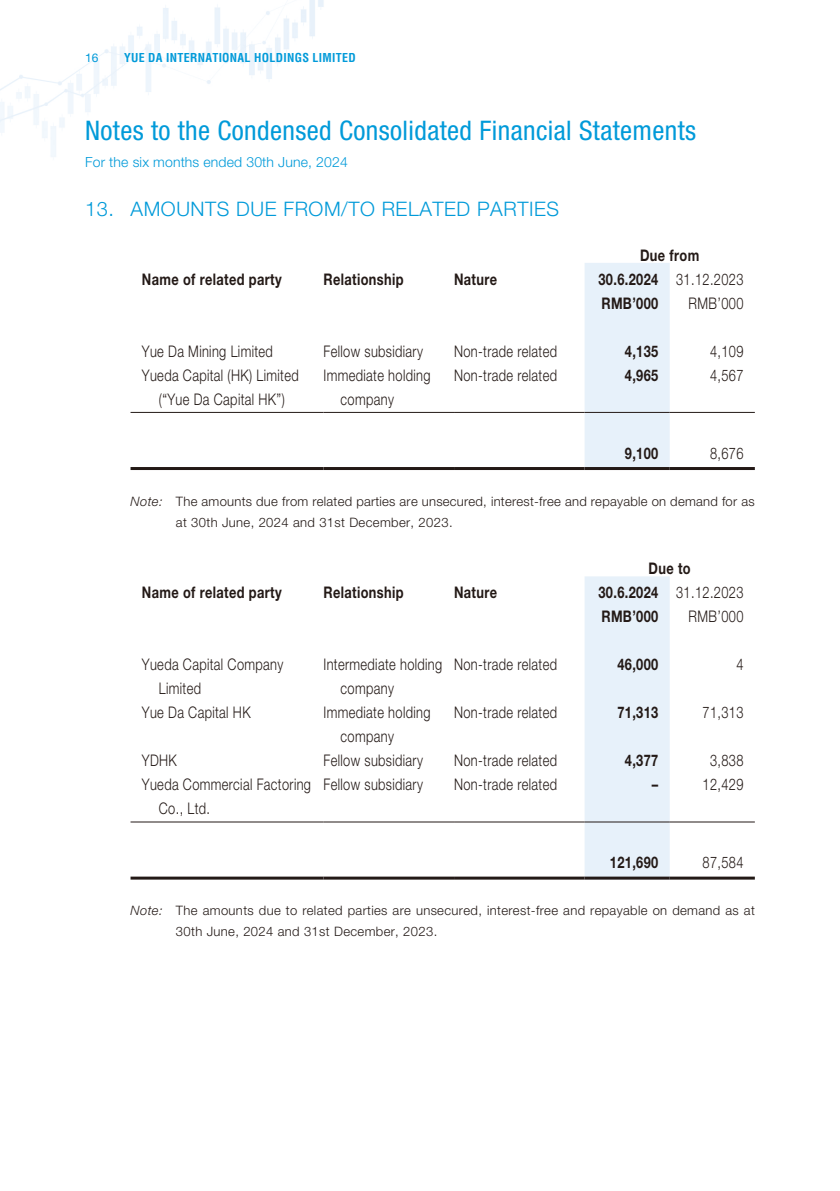
<style>
.page{position:relative;width:840px;height:1191px;background:#fff}
.page>*{position:absolute;margin:0;border:0;box-sizing:border-box;transform-origin:0 0}
.t1{font:condensed 27px "Helvetica Neue LT Std";letter-spacing:.015em;color:#009ad9}
.t2{font:300 20px "Helvetica Neue LT Std";letter-spacing:.03em;color:#009ad9}
.t3{font:300 16px/24px "Helvetica Neue LT Std";letter-spacing:.03em;color:#231916;scale:.8 1}
.t4{font:700 16px/24px "Helvetica Neue LT Std";letter-spacing:.03em;color:#231916;scale:.8 1}
.t5{font:300 14px "Helvetica Neue LT Std";letter-spacing:.01em;color:#009ad9}
.t6{font:300 13px/21px "Helvetica Neue LT Std";letter-spacing:.03em;color:#231916}
.t7{font:700 condensed 12px "Helvetica LT Std";letter-spacing:.025em;color:#009ad9}
.t8{font:12px "Helvetica Neue LT Std";color:#009ad9}
.s1{font-weight:300}
.s2{font-style:italic}
</style>
<div class="page">
<img style="left:0;top:0;width:755px;height:880px">
<div style="left:584px;top:263px;width:85px;height:204px;background:#e7f1fa"></div>
<hr style="left:130px;top:412px;width:193px;height:1px;background:#231916">
<hr style="left:323px;top:412px;width:131px;height:1px;background:#231916">
<hr style="left:454px;top:412px;width:130px;height:1px;background:#231916">
<hr style="left:584px;top:412px;width:85px;height:1px;background:#231916">
<hr style="left:669px;top:412px;width:85px;height:1px;background:#231916">
<hr style="left:130px;top:467px;width:193px;height:3px;background:#231916">
<hr style="left:323px;top:467px;width:131px;height:3px;background:#231916">
<hr style="left:454px;top:467px;width:130px;height:3px;background:#231916">
<hr style="left:584px;top:467px;width:85px;height:3px;background:#231916">
<hr style="left:669px;top:467px;width:85px;height:3px;background:#231916">
<div style="left:584px;top:576px;width:85px;height:300px;background:#e7f1fa"></div>
<hr style="left:130px;top:821px;width:193px;height:1px;background:#231916">
<hr style="left:323px;top:821px;width:131px;height:1px;background:#231916">
<hr style="left:454px;top:821px;width:130px;height:1px;background:#231916">
<hr style="left:584px;top:821px;width:85px;height:1px;background:#231916">
<hr style="left:669px;top:821px;width:85px;height:1px;background:#231916">
<hr style="left:130px;top:876px;width:193px;height:3px;background:#231916">
<hr style="left:323px;top:876px;width:131px;height:3px;background:#231916">
<hr style="left:454px;top:876px;width:130px;height:3px;background:#231916">
<hr style="left:584px;top:876px;width:85px;height:3px;background:#231916">
<hr style="left:669px;top:876px;width:85px;height:3px;background:#231916">
<p class="t8" style="left:85px;top:50px;width:15px">16</p>
<p class="t7" style="left:124px;top:50px;width:233px">YUE DA INTERNATIONAL HOLDINGS LIMITED</p>
<h1 class="t1" style="left:85px;top:115px;width:612px">Notes to the Condensed Consolidated Financial Statements</h1>
<p class="t5" style="left:85px;top:154px;width:264px">For the six months ended 30th June, 2024</p>
<p class="t2" style="left:85px;top:197px;width:475px">13. AMOUNTS DUE FROM/TO RELATED PARTIES</p>
<p class="t4" style="left:639px;top:243px;width:75px">Due from</p>
<p class="t4" style="left:142px;top:267px;width:176px">Name of related party</p>
<p class="t4" style="left:323px;top:267px;width:101px">Relationship</p>
<p class="t4" style="left:454px;top:267px;width:55px">Nature</p>
<p class="t4" style="left:598px;top:267px;width:183px">30.6.2024 <span class="s1">31.12.2023<br></span>RMB’000</p>
<p class="t3" style="left:688px;top:291px;width:70px">RMB’000</p>
<p class="t3" style="left:142px;top:339px;width:165px">Yue Da Mining Limited</p>
<p class="t3" style="left:323px;top:339px;width:126px">Fellow subsidiary</p>
<p class="t3" style="left:454px;top:339px;width:130px">Non-trade related</p>
<p class="t4" style="left:624px;top:339px;width:43px">4,135</p>
<p class="t3" style="left:709px;top:339px;width:43px">4,109</p>
<p class="t3" style="left:142px;top:363px;width:197px;text-align:center">Yueda Capital (HK) Limited (“Yue Da Capital HK”)</p>
<p class="t3" style="left:340px;top:363px;width:114px;text-indent:-17px">Immediate holding company</p>
<p class="t3" style="left:454px;top:363px;width:130px">Non-trade related</p>
<p class="t4" style="left:624px;top:363px;width:43px">4,965</p>
<p class="t3" style="left:709px;top:363px;width:43px">4,567</p>
<p class="t4" style="left:624px;top:441px;width:43px">9,100</p>
<p class="t3" style="left:709px;top:441px;width:43px">8,676</p>
<p class="t6" style="left:176px;top:490px;width:580px;text-indent:-45px"><span class="s2">Note:</span> The amounts due from related parties are unsecured, interest-free and repayable on demand for as at 30th June, 2024 and 31st December, 2023.</p>
<p class="t4" style="left:648px;top:556px;width:54px">Due to</p>
<p class="t4" style="left:142px;top:580px;width:176px">Name of related party</p>
<p class="t4" style="left:323px;top:580px;width:101px">Relationship</p>
<p class="t4" style="left:454px;top:580px;width:55px">Nature</p>
<p class="t4" style="left:598px;top:580px;width:183px">30.6.2024 <span class="s1">31.12.2023<br></span>RMB’000</p>
<p class="t3" style="left:688px;top:604px;width:70px">RMB’000</p>
<p class="t3" style="left:159px;top:652px;width:157px;text-indent:-17px">Yueda Capital Company<br>Limited</p>
<p class="t3" style="left:340px;top:652px;width:129px;text-indent:-17px">Intermediate holding company</p>
<p class="t3" style="left:454px;top:652px;width:130px">Non-trade related</p>
<p class="t4" style="left:617px;top:652px;width:53px">46,000</p>
<p class="t3" style="left:736px;top:652px;width:10px">4</p>
<p class="t3" style="left:142px;top:700px;width:137px">Yue Da Capital HK</p>
<p class="t3" style="left:340px;top:700px;width:114px;text-indent:-17px">Immediate holding company</p>
<p class="t3" style="left:454px;top:700px;width:130px">Non-trade related</p>
<p class="t4" style="left:617px;top:700px;width:53px">71,313</p>
<p class="t3" style="left:702px;top:700px;width:53px">71,313</p>
<p class="t3" style="left:142px;top:748px;width:45px">YDHK</p>
<p class="t3" style="left:323px;top:748px;width:126px">Fellow subsidiary</p>
<p class="t3" style="left:454px;top:748px;width:130px">Non-trade related</p>
<p class="t4" style="left:624px;top:748px;width:43px">4,377</p>
<p class="t3" style="left:709px;top:748px;width:43px">3,838</p>
<p class="t3" style="left:159px;top:772px;width:192px;text-indent:-17px">Yueda Commercial Factoring<br>Co., Ltd.</p>
<p class="t3" style="left:323px;top:772px;width:126px">Fellow subsidiary</p>
<p class="t3" style="left:454px;top:772px;width:130px">Non-trade related</p>
<p class="t4" style="left:651px;top:772px;width:10px">–</p>
<p class="t3" style="left:702px;top:772px;width:53px">12,429</p>
<p class="t4" style="left:609px;top:850px;width:62px">121,690</p>
<p class="t3" style="left:702px;top:850px;width:53px">87,584</p>
<p class="t6" style="left:176px;top:899px;width:580px;text-indent:-45px"><span class="s2">Note:</span> The amounts due to related parties are unsecured, interest-free and repayable on demand as at<br>30th June, 2024 and 31st December, 2023.</p>
</div>
